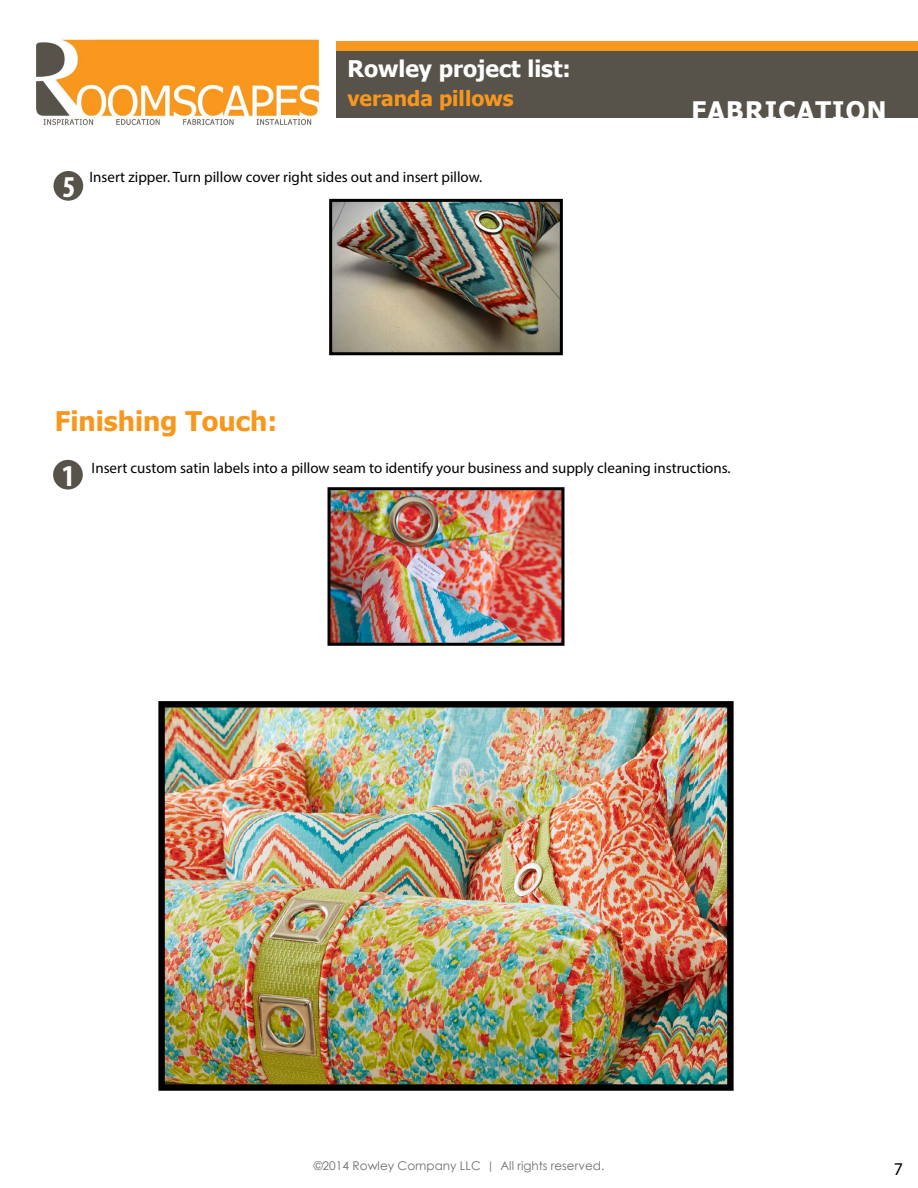
<style>
.page{position:relative;width:918px;height:1188px;background:#fff}
.page>*{position:absolute;margin:0;border:0;box-sizing:border-box;transform-origin:0 0}
.t1{font:700 condensed 30.45px "Myriad Pro";color:#fff}
.t2{font:700 27px "Tahoma";color:#f8971d}
.t3{font:700 25.5px "Tahoma";letter-spacing:.05em;color:#fff}
.t4{font:700 22.8px "Tahoma";color:#fff}
.t5{font:700 21px "Tahoma";color:#f8971d}
.t6{font:18px "Myriad Pro";color:#000}
.t7{font:15px "Myriad Pro";color:#000}
.t8{font:12px "Century Gothic";color:#6d6e71}
.s1{font-weight:700;font-stretch:condensed;font-size:30.45px;color:#fff}
.s2{font-family:"Tw Cen"}
</style>
<div class="page">
<div style="left:337px;top:41px;width:581px;height:77px;background:#57534b"></div>
<img style="left:36px;top:39px;width:284px;height:87px">
<div style="left:337px;top:41px;width:581px;height:10px;background:#f8971d"></div>
<div style="left:53px;top:460px;width:30px;height:30px;background:#57534b;border-radius:50%"></div>
<img style="left:332px;top:491px;width:229px;height:151px">
<div style="left:328px;top:487px;width:237px;height:159px;border:3px solid #000"></div>
<img style="left:165px;top:708px;width:562px;height:376px">
<div style="left:158px;top:701px;width:576px;height:390px;border:6px solid #000"></div>
<img style="left:333px;top:203px;width:226px;height:148px">
<div style="left:329px;top:199px;width:234px;height:156px;border:3px solid #000"></div>
<div style="left:53px;top:171px;width:30px;height:30px;background:#57534b;border-radius:50%"></div>
<h3 class="t4" style="left:347px;top:53px;width:225px">Rowley project list:</h3>
<h3 class="t5" style="left:347px;top:83px;width:168px">veranda pillows</h3>
<h1 class="t1" style="left:62px;top:168px;width:14px">5</h1>
<p class="t7" style="left:90px;top:168px;width:394px">Insert zipper. Turn pillow cover right sides out and insert pillow.</p>
<h3 class="t3" style="left:691px;top:92px;width:197px">FABRICATION</h3>
<h2 class="t2" style="left:55px;top:402px;width:224px">Finishing Touch:</h2>
<p class="t7" style="left:62px;top:458px;width:670px"><span class="s1">1</span> Insert custom satin labels into a pillow seam to identify your business and supply cleaning instructions.</p>
<p class="t8" style="left:314px;top:1157px;width:292px">©2014 Rowley Company LLC <span class="s2">|</span> All rights reserved.</p>
<p class="t6" style="left:894px;top:1158px;width:11px">7</p>
</div>
